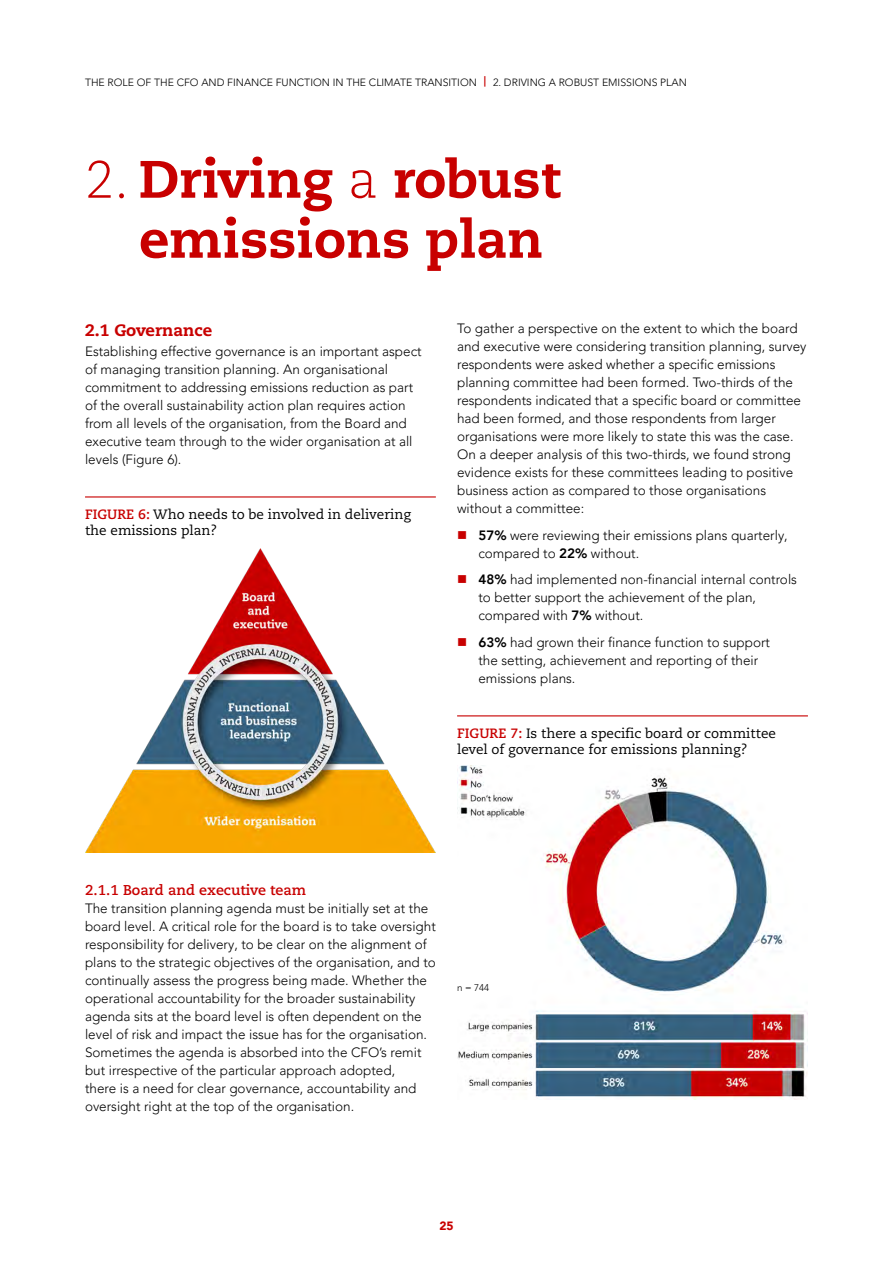
<style>
.page{position:relative;width:893px;height:1263px;background:#fff}
.page>*{position:absolute;margin:0;border:0;box-sizing:border-box;transform-origin:0 0}
.t1{font:800 52.5px/60px "Caecilia LT Std";color:#c80000}
.t2{font:800 16.5px "Caecilia LT Std";color:#c80000}
.t3{font:700 14.25px "Caecilia LT Std";color:#c80000}
.t4{font:300 13.5px/18px "Avenir LT Pro";color:#000}
.t5{font:13.5px/16.5px "Caecilia LT Std";color:#000}
.t6{font:900 12px "Avenir LT Pro";color:#c80000}
.t7{font:300 10.5px "Avenir LT Pro";color:#000}
.t8{font:300 9.75px "Avenir LT Pro";color:#000}
.s1{font-weight:800;color:#c80000}
.s2{font-weight:300}
.s3{font-weight:700;color:#c80000}
.s4{color:#c80000}
.s5{font-weight:800}
</style>
<div class="page">
<hr style="left:457px;top:715px;width:351px;height:1px;background:#c80000">
<hr style="left:85px;top:496px;width:351px;height:1px;background:#c80000">
<img style="left:85px;top:549px;width:351px;height:303px">
<img style="left:457px;top:765px;width:351px;height:334px">
<p class="t7" style="left:85px;top:76px;width:603px">THE ROLE OF THE CFO AND FINANCE FUNCTION IN THE CLIMATE TRANSITION <span class="s1">|</span> 2. DRIVING A ROBUST EMISSIONS PLAN</p>
<h1 class="t1" style="left:139px;top:150px;width:422px;text-indent:-54px"><span class="s2">2.</span> Driving <span class="s2">a</span> robust emissions plan</h1>
<p class="t2" style="left:85px;top:320px;width:129px">2.1 Governance</p>
<p class="t4" style="left:85px;top:342px;width:338px">Establishing effective governance is an important aspect of managing transition planning. An organisational commitment to addressing emissions reduction as part of the overall sustainability action plan requires action from all levels of the organisation, from the Board and executive team through to the wider organisation at all levels (Figure 6).</p>
<p class="t5" style="left:85px;top:506px;width:327px"><span class="s3">FIGURE 6:</span> Who needs to be involved in delivering the emissions plan?</p>
<p class="t4" style="left:457px;top:320px;width:351px">To gather a perspective on the extent to which the board and executive were considering transition planning, survey respondents were asked whether a specific emissions planning committee had been formed. Two-thirds of the respondents indicated that a specific board or committee had been formed, and those respondents from larger organisations were more likely to state this was the case.<br>On a deeper analysis of this two-thirds, we found strong evidence exists for these committees leading to positive business action as compared to those organisations without a committee:</p>
<p class="t4" style="left:478px;top:526px;width:311px;text-indent:-21px"><span class="s4">■</span> <span class="s5">57%</span> were reviewing their emissions plans quarterly, compared to <span class="s5">22%</span> without.</p>
<p class="t4" style="left:478px;top:571px;width:320px;text-indent:-21px"><span class="s4">■</span> <span class="s5">48%</span> had implemented non-financial internal controls to better support the achievement of the plan, compared with <span class="s5">7%</span> without.</p>
<p class="t4" style="left:478px;top:633px;width:293px;text-indent:-21px"><span class="s4">■</span> <span class="s5">63%</span> had grown their finance function to support the setting, achievement and reporting of their emissions plans.</p>
<p class="t5" style="left:457px;top:725px;width:320px"><span class="s3">FIGURE 7:</span> Is there a specific board or committee level of governance for emissions planning?</p>
<p class="t3" style="left:85px;top:882px;width:223px">2.1.1 Board and executive team</p>
<p class="t4" style="left:85px;top:900px;width:352px">The transition planning agenda must be initially set at the board level. A critical role for the board is to take oversight responsibility for delivery, to be clear on the alignment of plans to the strategic objectives of the organisation, and to continually assess the progress being made. Whether the operational accountability for the broader sustainability agenda sits at the board level is often dependent on the level of risk and impact the issue has for the organisation.<br>Sometimes the agenda is absorbed into the CFO’s remit but irrespective of the particular approach adopted,<br>there is a need for clear governance, accountability and oversight right at the top of the organisation.</p>
<p class="t8" style="left:457px;top:982px;width:34px">n = 744</p>
<p class="t6" style="left:439px;top:1218px;width:16px">25</p>
</div>
